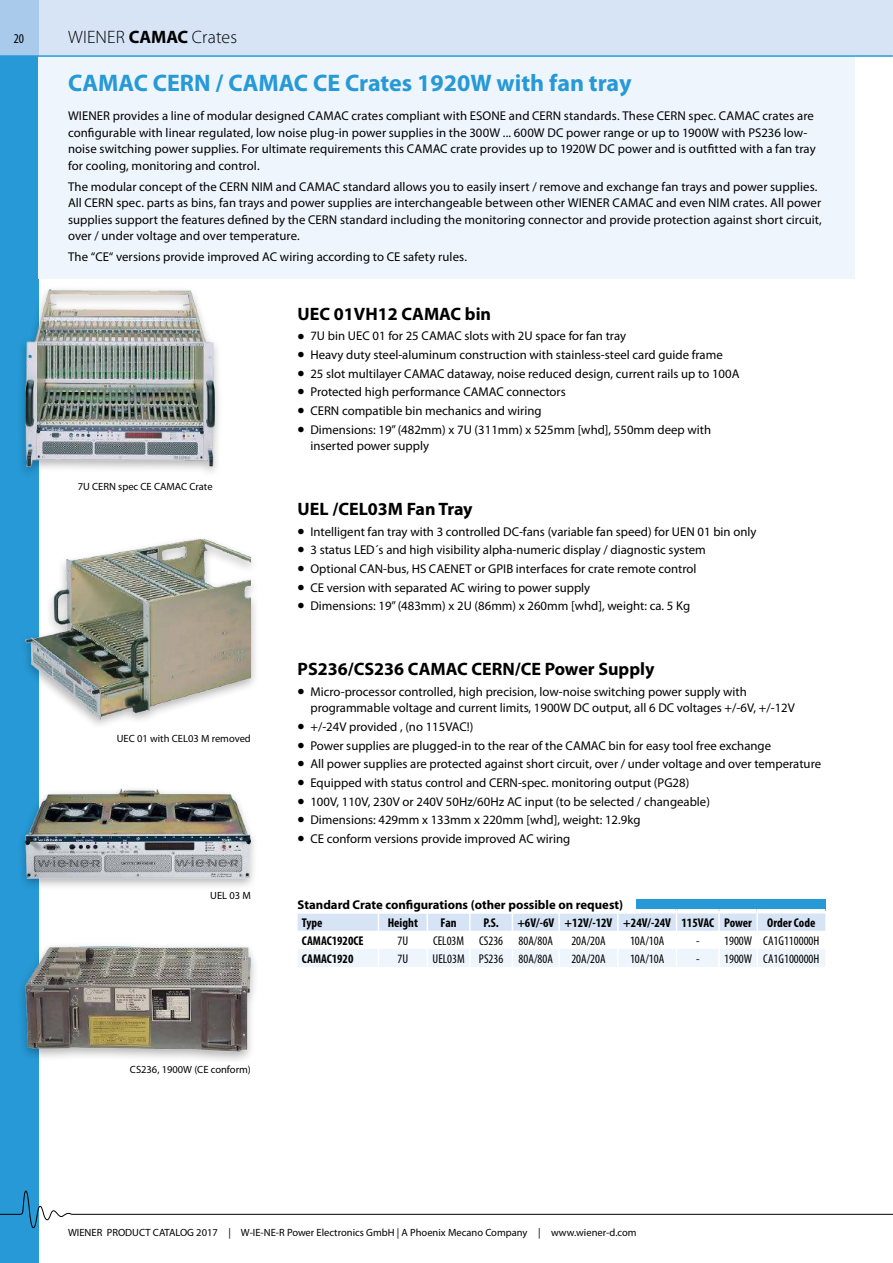
<style>
.page{position:relative;width:893px;height:1263px;background:#fff}
.page>*{position:absolute;margin:0;border:0;box-sizing:border-box;transform-origin:0 0}
.t1{font:700 24px "Myriad Pro";color:#2699d6}
.t2{font:700 18px "Myriad Pro";color:#000}
.t3{font:300 18px "Myriad Pro";letter-spacing:.01em;color:#000}
.t4{font:condensed 13.5px "Myriad Pro";color:#000}
.t5{font:12.75px/16.5px "Myriad Pro";color:#000}
.t6{font:condensed 12.75px "Myriad Pro";color:#000}
.t7{font:700 condensed 12.75px "Myriad Pro";color:#000}
.t8{font:700 12.75px "Myriad Pro";color:#000}
.t9{font:10.5px "Myriad Pro";color:#000}
.s1{font-weight:700}
.s2{font-weight:700;font-size:21px}
</style>
<div class="page">
<div style="left:0;top:0;width:38px;height:1263px;background:#2699d6"></div>
<div style="left:38px;top:0;width:855px;height:55px;background:#d6e4f6"></div>
<svg style="left:0;top:1191px;width:893px;height:37px"></svg>
<div style="left:38px;top:55px;width:817px;height:224px;background:#eff5fc"></div>
<div style="left:298px;top:899px;width:527px;height:12px;background:#2699d6"></div>
<svg style="left:298px;top:909px;width:527px;height:58px"></svg>
<div style="left:293px;top:891px;width:343px;height:22px;background:#fff"></div>
<div style="left:17px;top:785px;width:242px;height:106px;background:#000;opacity:.3"></div>
<img style="left:26px;top:788px;width:225px;height:90px">
<div style="left:17px;top:941px;width:243px;height:124px;background:#000;opacity:.3"></div>
<img style="left:26px;top:946px;width:225px;height:106px">
<div style="left:18px;top:535px;width:242px;height:196px;background:#000;opacity:.3"></div>
<img style="left:26px;top:539px;width:225px;height:180px">
<div style="left:17px;top:285px;width:207px;height:194px;background:#000;opacity:.3"></div>
<img style="left:26px;top:289px;width:189px;height:178px">
<div style="left:0;top:0;width:38px;height:55px;background:#aacaec"></div>
<hr style="left:0;top:55px;width:893px;height:2px;background:#2699d6">
<p class="t4" style="left:14px;top:30px;width:11px">20</p>
<h2 class="t3" style="left:68px;top:26px;width:171px">WIENER <span class="s1">CAMAC</span> Crates</h2>
<h1 class="t1" style="left:68px;top:67px;width:565px">CAMAC CERN / CAMAC CE Crates 1920W with fan tray</h1>
<p class="t5" style="left:68px;top:108px;width:749px">WIENER provides a line of modular designed CAMAC crates compliant with ESONE and CERN standards. These CERN spec. CAMAC crates are configurable with linear regulated, low noise plug-in power supplies in the 300W ... 600W DC power range or up to 1900W with PS236 low&shy;noise switching power supplies. For ultimate requirements this CAMAC crate provides up to 1920W DC power and is outfitted with a fan tray for cooling, monitoring and control.</p>
<p class="t5" style="left:68px;top:178px;width:755px">The modular concept of the CERN NIM and CAMAC standard allows you to easily insert / remove and exchange fan trays and power supplies.<br>All CERN spec. parts as bins, fan trays and power supplies are interchangeable between other WIENER CAMAC and even NIM crates. All power supplies support the features defined by the CERN standard including the monitoring connector and provide protection against short circuit, over / under voltage and over temperature.</p>
<p class="t5" style="left:68px;top:249px;width:400px">The “CE“ versions provide improved AC wiring according to CE safety rules.</p>
<p class="t9" style="left:78px;top:480px;width:136px">7U CERN spec CE CAMAC Crate</p>
<p class="t9" style="left:117px;top:732px;width:136px">UEC 01 with CEL03 M removed</p>
<p class="t9" style="left:210px;top:889px;width:42px">UEL 03 M</p>
<p class="t9" style="left:130px;top:1063px;width:122px">CS236, 1900W (CE conform)</p>
<h2 class="t2" style="left:298px;top:302px;width:195px">UEC 01VH12 CAMAC bin</h2>
<p class="t5" style="left:298px;top:328px;width:330px"><span class="s2">•</span> 7U bin UEC 01 for 25 CAMAC slots with 2U space for fan tray</p>
<p class="t5" style="left:298px;top:346px;width:427px"><span class="s2">•</span> Heavy duty steel-aluminum construction with stainless-steel card guide frame</p>
<p class="t5" style="left:298px;top:365px;width:443px"><span class="s2">•</span> 25 slot multilayer CAMAC dataway, noise reduced design, current rails up to 100A</p>
<p class="t5" style="left:298px;top:384px;width:270px"><span class="s2">•</span> Protected high performance CAMAC connectors</p>
<p class="t5" style="left:298px;top:402px;width:245px"><span class="s2">•</span> CERN compatible bin mechanics and wiring</p>
<p class="t5" style="left:310px;top:421px;width:402px;text-indent:-13px"><span class="s2">•</span> Dimensions: 19” (482mm) x 7U (311mm) x 525mm [whd], 550mm deep with inserted power supply</p>
<h2 class="t2" style="left:298px;top:497px;width:177px">UEL /CEL03M Fan Tray</h2>
<p class="t5" style="left:298px;top:523px;width:460px"><span class="s2">•</span> Intelligent fan tray with 3 controlled DC-fans (variable fan speed) for UEN 01 bin only</p>
<p class="t5" style="left:298px;top:542px;width:410px"><span class="s2">•</span> 3 status LED´s and high visibility alpha-numeric display / diagnostic system</p>
<p class="t5" style="left:298px;top:560px;width:400px"><span class="s2">•</span> Optional CAN-bus, HS CAENET or GPIB interfaces for crate remote control</p>
<p class="t5" style="left:298px;top:579px;width:294px"><span class="s2">•</span> CE version with separated AC wiring to power supply</p>
<p class="t5" style="left:298px;top:597px;width:394px"><span class="s2">•</span> Dimensions: 19” (483mm) x 2U (86mm) x 260mm [whd], weight: ca. 5 Kg</p>
<h2 class="t2" style="left:298px;top:657px;width:358px">PS236/CS236 CAMAC CERN/CE Power Supply</h2>
<p class="t5" style="left:310px;top:683px;width:486px;text-indent:-13px"><span class="s2">•</span> Micro-processor controlled, high precision, low-noise switching power supply with programmable voltage and current limits, 1900W DC output, all 6 DC voltages +/-6V, +/-12V</p>
<p class="t5" style="left:298px;top:718px;width:177px"><span class="s2">•</span> +/-24V provided , (no 115VAC!)</p>
<p class="t5" style="left:298px;top:737px;width:475px"><span class="s2">•</span> Power supplies are plugged-in to the rear of the CAMAC bin for easy tool free exchange</p>
<p class="t5" style="left:298px;top:755px;width:525px"><span class="s2">•</span> All power supplies are protected against short circuit, over / under voltage and over temperature</p>
<p class="t5" style="left:298px;top:774px;width:393px"><span class="s2">•</span> Equipped with status control and CERN-spec. monitoring output (PG28)</p>
<p class="t5" style="left:298px;top:793px;width:414px"><span class="s2">•</span> 100V, 110V, 230V or 240V 50Hz/60Hz AC input (to be selected / changeable)</p>
<p class="t5" style="left:298px;top:811px;width:344px"><span class="s2">•</span> Dimensions: 429mm x 133mm x 220mm [whd], weight: 12.9kg</p>
<p class="t5" style="left:298px;top:830px;width:274px"><span class="s2">•</span> CE conform versions provide improved AC wiring</p>
<p class="t8" style="left:298px;top:896px;width:327px">Standard Crate configurations (other possible on request)</p>
<p class="t7" style="left:302px;top:914px;width:22px">Type</p>
<p class="t7" style="left:388px;top:914px;width:32px">Height</p>
<p class="t7" style="left:441px;top:914px;width:17px">Fan</p>
<p class="t7" style="left:483px;top:914px;width:17px">P.S.</p>
<p class="t7" style="left:517px;top:914px;width:300px">+6V/-6V +12V/-12V +24V/-24V 115VAC Power Order Code</p>
<p class="t7" style="left:302px;top:932px;width:63px">CAMAC1920CE</p>
<p class="t6" style="left:397px;top:933px;width:12px">7U</p>
<p class="t6" style="left:433px;top:933px;width:121px">CEL03M CS236 80A/80A</p>
<p class="t6" style="left:571px;top:933px;width:36px">20A/20A</p>
<p class="t6" style="left:630px;top:933px;width:36px">10A/10A</p>
<p class="t6" style="left:696px;top:933px;width:125px">- 1900W CA1G110000H</p>
<p class="t7" style="left:302px;top:950px;width:53px">CAMAC1920</p>
<p class="t6" style="left:398px;top:951px;width:12px">7U</p>
<p class="t6" style="left:432px;top:951px;width:122px">UEL03M PS236 80A/80A</p>
<p class="t6" style="left:571px;top:951px;width:36px">20A/20A</p>
<p class="t6" style="left:630px;top:951px;width:36px">10A/10A</p>
<p class="t6" style="left:696px;top:951px;width:125px">- 1900W CA1G100000H</p>
<p class="t9" style="left:68px;top:1226px;width:570px">WIENER PRODUCT CATALOG 2017 | W-IE-NE-R Power Electronics GmbH | A Phoenix Mecano Company | www.wiener-d.com</p>
</div>
